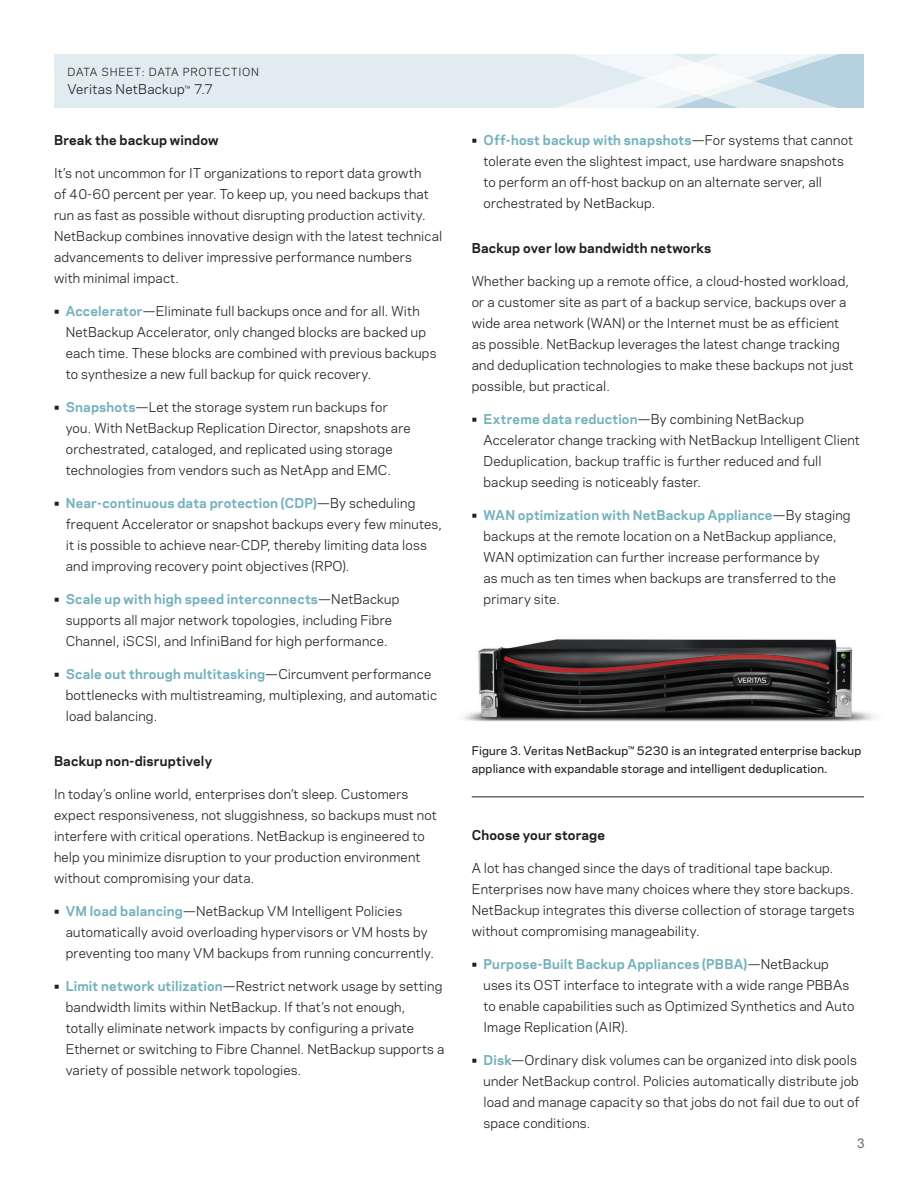
<style>
.page{position:relative;width:918px;height:1188px;background:#fff}
.page>*{position:absolute;margin:0;border:0;box-sizing:border-box;transform-origin:0 0}
.t1{font:13.5px "Arial";color:#6c6d70}
.t2{font:12.75px/21px "Polaris";letter-spacing:.015em;color:#231f20}
.Subhead_2{font:700 12.75px "Polaris";letter-spacing:.015em;color:#231f20}
.Introductory_Paragra{font:500 11.25px/18px "Polaris";letter-spacing:.02em;color:#231f20}
.t3{font:10.5px "Polaris";letter-spacing:.075em;color:#231f20}
.s1{font-size:10.5px}
.s2{font-weight:700}
.s3{font-weight:700;color:#74b1bd}
</style>
<div class="page">
<div style="left:54px;top:54px;width:810px;height:54px;background:#e1ecf1"></div>
<svg style="left:557px;top:54px;width:307px;height:54px"></svg>
<img style="left:463px;top:639px;width:411px;height:83px">
<hr style="left:472px;top:797px;width:392px;height:1px;background:#231f20">
<p class="t3" style="left:68px;top:64px;width:193px">DATA SHEET: DATA PROTECTION</p>
<p class="t2" style="left:68px;top:78px;width:147px">Veritas NetBackup<span class="s1">™</span> 7.7</p>
<p class="Subhead_2" style="left:54px;top:131px;width:166px">Break the backup window</p>
<p class="t2" style="left:54px;top:162px;width:390px">It’s not uncommon for IT organizations to report data growth<br>of 40-60 percent per year. To keep up, you need backups that run as fast as possible without disrupting production activity.<br>NetBackup combines innovative design with the latest technical advancements to deliver impressive performance numbers<br>with minimal impact.</p>
<p class="t2" style="left:66px;top:300px;width:372px;text-indent:-12px"><span class="s2">•</span> <span class="s3">Accelerator</span>—Eliminate full backups once and for all. With NetBackup Accelerator, only changed blocks are backed up each time. These blocks are combined with previous backups to synthesize a new full backup for quick recovery.</p>
<p class="t2" style="left:66px;top:396px;width:347px;text-indent:-12px"><span class="s2">•</span> <span class="s3">Snapshots</span>—Let the storage system run backups for you. With NetBackup Replication Director, snapshots are orchestrated, cataloged, and replicated using storage technologies from vendors such as NetApp and EMC.</p>
<p class="t2" style="left:66px;top:492px;width:378px;text-indent:-12px"><span class="s2">•</span> <span class="s3">Near-continuous data protection (CDP)</span>—By scheduling frequent Accelerator or snapshot backups every few minutes, it is possible to achieve near-CDP, thereby limiting data loss and improving recovery point objectives (RPO).</p>
<p class="t2" style="left:54px;top:588px;width:347px;text-align:center"><span class="s2">•</span> <span class="s3">Scale up with high speed interconnects</span>—NetBackup supports all major network topologies, including Fibre<br>Channel, iSCSI, and InfiniBand for high performance.</p>
<p class="t2" style="left:66px;top:663px;width:373px;text-indent:-12px"><span class="s2">•</span> <span class="s3">Scale out through multitasking</span>—Circumvent performance bottlenecks with multistreaming, multiplexing, and automatic load balancing.</p>
<p class="Subhead_2" style="left:54px;top:752px;width:160px">Backup non-disruptively</p>
<p class="t2" style="left:54px;top:783px;width:384px">In today’s online world, enterprises don’t sleep. Customers expect responsiveness, not sluggishness, so backups must not interfere with critical operations. NetBackup is engineered to help you minimize disruption to your production environment without compromising your data.</p>
<p class="t2" style="left:66px;top:900px;width:370px;text-indent:-12px"><span class="s2">•</span> <span class="s3">VM load balancing</span>—NetBackup VM Intelligent Policies automatically avoid overloading hypervisors or VM hosts by preventing too many VM backups from running concurrently.</p>
<p class="t2" style="left:66px;top:975px;width:380px;text-indent:-12px"><span class="s2">•</span> <span class="s3">Limit network utilization</span>—Restrict network usage by setting bandwidth limits within NetBackup. If that’s not enough, totally eliminate network impacts by configuring a private Ethernet or switching to Fibre Channel. NetBackup supports a variety of possible network topologies.</p>
<p class="t2" style="left:484px;top:129px;width:371px;text-indent:-12px"><span class="s2">•</span> <span class="s3">Off-host backup with snapshots</span>—For systems that cannot tolerate even the slightest impact, use hardware snapshots to perform an off-host backup on an alternate server, all orchestrated by NetBackup.</p>
<p class="Subhead_2" style="left:472px;top:239px;width:241px">Backup over low bandwidth networks</p>
<p class="t2" style="left:472px;top:270px;width:383px">Whether backing up a remote office, a cloud-hosted workload, or a customer site as part of a backup service, backups over a wide area network (WAN) or the Internet must be as efficient as possible. NetBackup leverages the latest change tracking and deduplication technologies to make these backups not just possible, but practical.</p>
<p class="t2" style="left:484px;top:408px;width:378px;text-indent:-12px"><span class="s2">•</span> <span class="s3">Extreme data reduction</span>—By combining NetBackup Accelerator change tracking with NetBackup Intelligent Client Deduplication, backup traffic is further reduced and full backup seeding is noticeably faster.</p>
<p class="t2" style="left:484px;top:504px;width:369px;text-indent:-12px"><span class="s2">•</span> <span class="s3">WAN optimization with NetBackup Appliance</span>—By staging backups at the remote location on a NetBackup appliance, WAN optimization can further increase performance by<br>as much as ten times when backups are transferred to the primary site.</p>
<p class="Introductory_Paragra" style="left:472px;top:741px;width:391px">Figure 3. Veritas NetBackup™ 5230 is an integrated enterprise backup appliance with expandable storage and intelligent deduplication.</p>
<p class="Subhead_2" style="left:472px;top:826px;width:135px">Choose your storage</p>
<p class="t2" style="left:472px;top:857px;width:384px">A lot has changed since the days of traditional tape backup.<br>Enterprises now have many choices where they store backups.<br>NetBackup integrates this diverse collection of storage targets without compromising manageability.</p>
<p class="t2" style="left:484px;top:953px;width:372px;text-indent:-12px"><span class="s2">•</span> <span class="s3">Purpose-Built Backup Appliances (PBBA)</span>—NetBackup uses its OST interface to integrate with a wide range PBBAs to enable capabilities such as Optimized Synthetics and Auto Image Replication (AIR).</p>
<p class="t2" style="left:484px;top:1049px;width:377px;text-indent:-12px"><span class="s2">•</span> <span class="s3">Disk</span>—Ordinary disk volumes can be organized into disk pools under NetBackup control. Policies automatically distribute job load and manage capacity so that jobs do not fail due to out of space conditions.</p>
<p class="t1" style="left:857px;top:1134px;width:9px">3</p>
</div>
